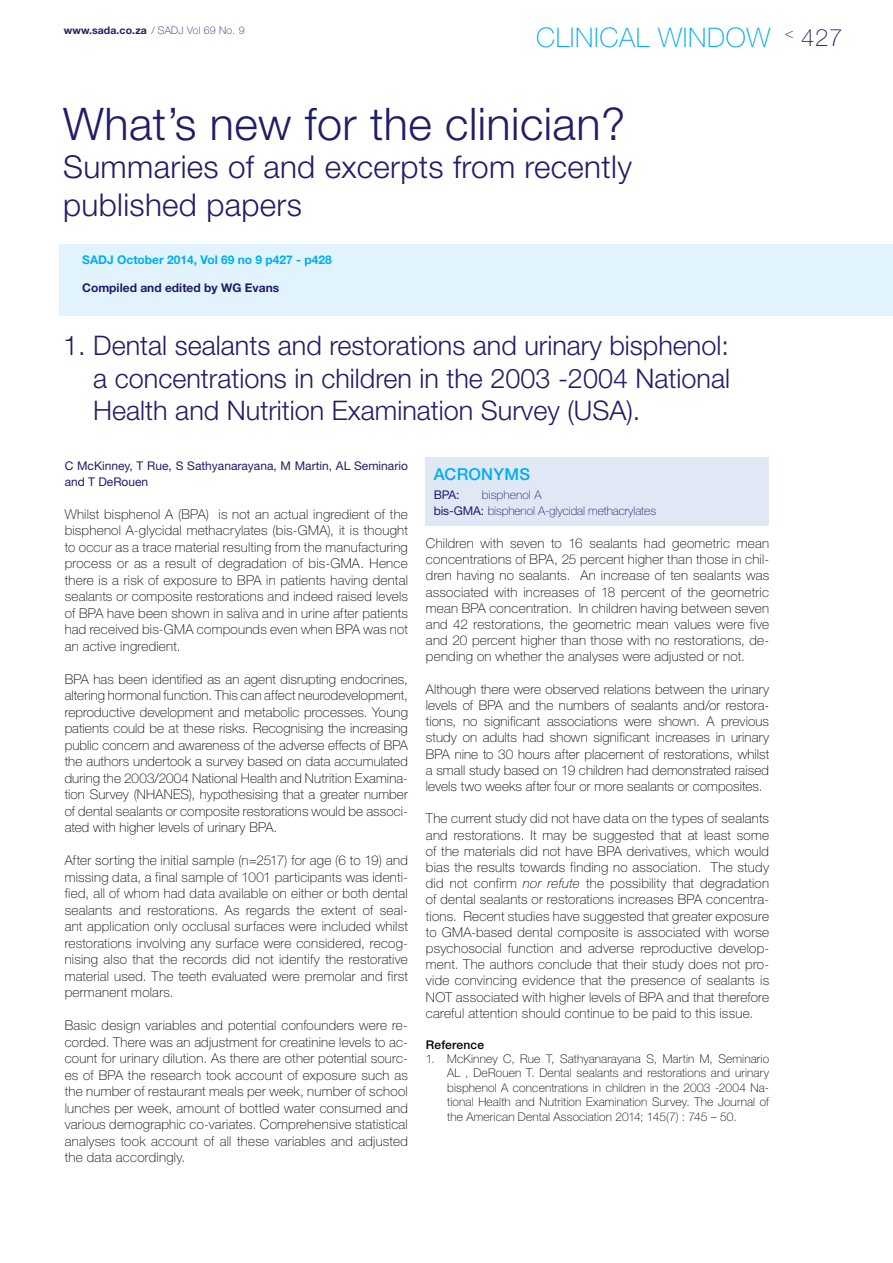
<style>
.page{position:relative;width:893px;height:1263px;background:#fff}
.page>*{position:absolute;margin:0;border:0;box-sizing:border-box;transform-origin:0 0}
.t1{font:300 45px "Helvetica Neue LT Std";letter-spacing:.01em;color:#221d67}
.t2{font:300 31.5px/37.8px "Helvetica Neue LT Std";letter-spacing:.01em;color:#221d67}
.t3{font:300 27px/32.4px "Helvetica Neue LT Std";color:#221d67;text-align:justify}
.t4{font:100 27px "Helvetica Neue LT Std";color:#00aeef}
.t5{font:100 24px "Helvetica Neue LT Std";color:#221d67}
.t6{font:500 16.5px "Helvetica Neue LT Std";letter-spacing:.015em;color:#00aeef}
.t7{font:100 13.5px/16.5px "Helvetica Neue LT Std";letter-spacing:.015em;color:#000;text-align:justify}
.t8{font:100 12px/14.4px "Helvetica Neue LT Std";letter-spacing:.015em;color:#000;text-align:justify}
.t9{font:12px/16.2px "Helvetica Neue LT Std";color:#221d67}
.t10{font:100 12px/16.5px "Helvetica Neue LT Std";letter-spacing:-.01em;color:#221d67}
.t11{font:700 12px "Helvetica Neue LT Std";color:#00aeef}
.t12{font:700 12px "Helvetica Neue LT Std";color:#221d67}
.t13{font:500 12px "Helvetica Neue LT Std";letter-spacing:.015em;color:#000}
.t14{font:700 10.5px "Helvetica Neue LT Std";letter-spacing:.01em;color:#221d67}
.s1{font-weight:100}
.s2{font-weight:400}
.s3{font-style:italic}
</style>
<div class="page">
<div style="left:59px;top:244px;width:834px;height:72px;background:#e1f4fd"></div>
<div style="left:425px;top:457px;width:343px;height:69px;background:#e0e7f5"></div>
<p class="t14" style="left:64px;top:23px;width:183px">www.sada.co.za <span class="s1">/ SADJ Vol 69 No. 9</span></p>
<h3 class="t4" style="left:536px;top:22px;width:16px">clinical</h3>
<h3 class="t4" style="left:658px;top:22px;width:20px">window</h3>
<h3 class="t5" style="left:785px;top:23px;width:59px"><sup>&lt;</sup> 427</h3>
<h1 class="t1" style="left:63px;top:97px;width:563px">What’s new for the clinician?</h1>
<h2 class="t2" style="left:63px;top:147px;width:570px">Summaries of and excerpts from recently published papers</h2>
<p class="t11" style="left:82px;top:252px;width:251px">SADJ October 2014, Vol 69 no 9 p427 - p428</p>
<p class="t12" style="left:82px;top:281px;width:199px">Compiled and edited by WG Evans</p>
<h3 class="t3" style="left:93px;top:329px;width:638px;text-indent:-30px">1. Dental sealants and restorations and urinary bisphenol: a concentrations in children in the 2003 -2004 National Health and Nutrition Examination Survey (USA).</h3>
<p class="t9" style="left:65px;top:457px;width:345px">C McKinney, T Rue, S Sathyanarayana, M Martin, AL Seminario and T DeRouen</p>
<p class="t7" style="left:65px;top:506px;width:345px">Whilst bisphenol A (BPA) is not an actual ingredient of the bisphenol A-glycidal methacrylates (bis-GMA), it is thought to occur as a trace material resulting from the manufacturing process or as a result of degradation of bis-GMA. Hence there is a risk of exposure to BPA in patients having dental sealants or composite restorations and indeed raised levels of BPA have been shown in saliva and in urine after patients had received bis-GMA compounds even when BPA was not an active ingredient.</p>
<p class="t7" style="left:65px;top:670px;width:345px">BPA has been identified as an agent disrupting endocrines, altering hormonal function. This can affect neurodevelopment, reproductive development and metabolic processes. Young patients could be at these risks. Recognising the increasing public concern and awareness of the adverse effects of BPA the authors undertook a survey based on data accumulated during the 2003/2004 National Health and Nutrition Examina&shy;tion Survey (NHANES), hypothesising that a greater number of dental sealants or composite restorations would be associ&shy;ated with higher levels of urinary BPA.</p>
<p class="t7" style="left:65px;top:852px;width:345px">After sorting the initial sample (n=2517) for age (6 to 19) and missing data, a final sample of 1001 participants was identi&shy;fied, all of whom had data available on either or both dental sealants and restorations. As regards the extent of seal&shy;ant application only occlusal surfaces were included whilst restorations involving any surface were considered, recog&shy;nising also that the records did not identify the restorative material used. The teeth evaluated were premolar and first permanent molars.</p>
<p class="t7" style="left:65px;top:1017px;width:345px">Basic design variables and potential confounders were re&shy;corded. There was an adjustment for creatinine levels to ac&shy;count for urinary dilution. As there are other potential sourc&shy;es of BPA the research took account of exposure such as the number of restaurant meals per week, number of school lunches per week, amount of bottled water consumed and various demographic co-variates. Comprehensive statistical analyses took account of all these variables and adjusted the data accordingly.</p>
<p class="t6" style="left:434px;top:464px;width:96px">ACRONYMs</p>
<p class="t9" style="left:434px;top:486px;width:27px">BPA:</p>
<p class="t10" style="left:434px;top:486px;width:224px;text-indent:48px">bisphenol A<br><span class="s2">bis-GMA:</span> bisphenol A-glycidal methacrylates</p>
<p class="t7" style="left:426px;top:535px;width:345px">Children with seven to 16 sealants had geometric mean concentrations of BPA, 25 percent higher than those in chil&shy;dren having no sealants. An increase of ten sealants was associated with increases of 18 percent of the geometric mean BPA concentration. In children having between seven and 42 restorations, the geometric mean values were five and 20 percent higher than those with no restorations, de&shy;pending on whether the analyses were adjusted or not.</p>
<p class="t7" style="left:426px;top:681px;width:345px">Although there were observed relations between the urinary levels of BPA and the numbers of sealants and/or restora&shy;tions, no significant associations were shown. A previous study on adults had shown significant increases in urinary BPA nine to 30 hours after placement of restorations, whilst a small study based on 19 children had demonstrated raised levels two weeks after four or more sealants or composites.</p>
<p class="t7" style="left:426px;top:810px;width:345px">The current study did not have data on the types of sealants and restorations. It may be suggested that at least some of the materials did not have BPA derivatives, which would bias the results towards finding no association. The study did not confirm <span class="s3">nor refute</span> the possibility that degradation of dental sealants or restorations increases BPA concentra&shy;tions. Recent studies have suggested that greater exposure to GMA-based dental composite is associated with worse psychosocial function and adverse reproductive develop&shy;ment. The authors conclude that their study does not pro&shy;vide convincing evidence that the presence of sealants is NOT associated with higher levels of BPA and that therefore careful attention should continue to be paid to this issue.</p>
<p class="t13" style="left:426px;top:1037px;width:60px">Reference</p>
<p class="t8" style="left:447px;top:1051px;width:324px;text-indent:-21px">1. McKinney C, Rue T, Sathyanarayana S, Martin M, Seminario AL , DeRouen T. Dental sealants and restorations and urinary bisphenol A concentrations in children in the 2003 -2004 Na&shy;tional Health and Nutrition Examination Survey. The Journal of the American Dental Association 2014; 145(7) : 745 – 50.</p>
</div>
